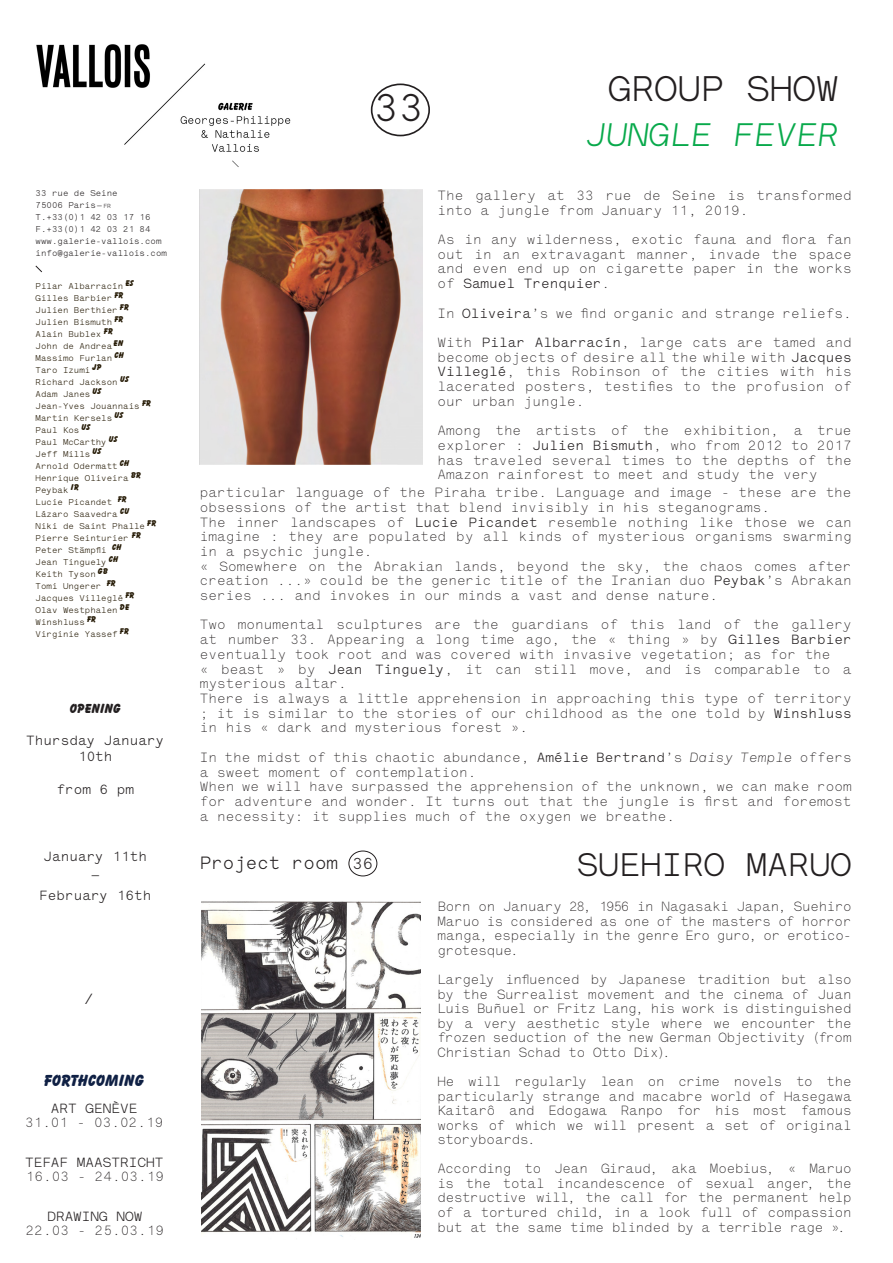
<style>
.page{position:relative;width:893px;height:1263px;background:#fff}
.page>*{position:absolute;margin:0;border:0;box-sizing:border-box;transform-origin:0 0}
.t1{font:700 39px "Lettera";color:#231f20}
.t2{font:700 36px "Lettera";color:#231f20}
.t3{font:700 33px "Lettera";color:#231f20}
.t4{font:italic 700 33px "Lettera";color:#08a94b}
.t5{font:700 18px "Lettera";color:#231f20}
.t6{font:800 16.5px "Balloon BT";letter-spacing:.01em;color:#0f2044}
.t7{font:700 16.05px "Lettera";color:#231f20}
.t8{font:700 15px "Lettera";color:#231f20}
.t9{font:13.5px/14.7px "Lettera";color:#231f20;text-align:justify}
.t10{font:700 13.5px/16.2px "Lettera";color:#231f20;text-align:center}
.t11{font:800 13.5px "Balloon BT";letter-spacing:.01em;color:#231f20}
.t12{font:700 8.55px/12px "Lettera";color:#251a05}
.t13{font:700 8.55px/12px "Lettera";color:#231f20}
.t14{font:700 8.55px "Lettera";color:#231f20}
.s1{font-size:6px}
.s2{font-weight:700}
.s3{font-style:italic}
</style>
<div class="page">
<img style="left:36px;top:44px;width:255px;height:123px">
<svg style="left:35px;top:265px;width:7px;height:8px"></svg>
<div style="left:371px;top:84px;width:59px;height:52px;border:2px solid #231f20;border-radius:50%"></div>
<img style="left:200px;top:189px;width:222px;height:276px">
<img style="left:201px;top:901px;width:219px;height:337px">
<div style="left:348px;top:851px;width:29px;height:25px;border:1px solid #231f20;border-radius:50%"></div>
<p class="t13" style="left:36px;top:187px;width:84px">33 rue de Seine<br>75006 Paris— <span class="s1">fr</span></p>
<p class="t14" style="left:36px;top:212px;width:116px">T.+33(0)1 42 03 17 16</p>
<p class="t14" style="left:36px;top:224px;width:116px">F .+33(0)1 42 03 21 84</p>
<p class="t13" style="left:36px;top:235px;width:133px">www.galerie-vallois.com info@galerie-vallois.com</p>
<p class="t12" style="left:36px;top:280px;width:99px">Pilar Albarracín <sup>ES<br></sup>Gilles Barbier <sup>FR</sup></p>
<p class="t12" style="left:36px;top:304px;width:95px">Julien Berthier <sup>FR<br></sup>Julien Bismuth <sup>FR</sup></p>
<p class="t12" style="left:36px;top:328px;width:79px">Alain Bublex <sup>FR</sup></p>
<p class="t12" style="left:36px;top:340px;width:89px">John de Andrea<sup>EN</sup></p>
<p class="t12" style="left:36px;top:352px;width:90px">Massimo Furlan <sup>CH</sup></p>
<p class="t12" style="left:36px;top:364px;width:67px">Taro Izumi <sup>JP</sup></p>
<p class="t12" style="left:36px;top:376px;width:95px">Richard Jackson <sup>US</sup></p>
<p class="t12" style="left:36px;top:388px;width:117px">Adam Janes <sup>US<br></sup>Jean-Yves Jouannais <sup>FR<br></sup>Martin Kersels <sup>US</sup></p>
<p class="t12" style="left:36px;top:424px;width:84px">Paul Kos <sup>US<br></sup>Paul McCarthy <sup>US</sup></p>
<p class="t12" style="left:36px;top:448px;width:95px">Jeff Mills <sup>US<br></sup>Arnold Odermatt <sup>CH</sup></p>
<p class="t12" style="left:36px;top:472px;width:107px">Henrique Oliveira <sup>BR</sup></p>
<p class="t12" style="left:36px;top:484px;width:45px">Peybak <sup>IR</sup></p>
<p class="t12" style="left:36px;top:496px;width:93px">Lucie Picandet <sup>FR</sup></p>
<p class="t12" style="left:36px;top:508px;width:95px">Lázaro Saavedra <sup>CU</sup></p>
<p class="t12" style="left:36px;top:520px;width:122px">Niki de Saint Phalle <sup>FR</sup></p>
<p class="t12" style="left:36px;top:532px;width:107px">Pierre Seinturier <sup>FR</sup></p>
<p class="t12" style="left:36px;top:544px;width:87px">Peter Stämpfli <sup>CH</sup></p>
<p class="t12" style="left:36px;top:556px;width:84px">Jean Tinguely <sup>CH</sup></p>
<p class="t12" style="left:36px;top:568px;width:74px">Keith Tyson <sup>GB</sup></p>
<p class="t12" style="left:36px;top:580px;width:82px">Tomi Ungerer <sup>FR</sup></p>
<p class="t12" style="left:36px;top:592px;width:100px">Jacques Villeglé <sup>FR<br></sup>Olav Westphalen <sup>DE</sup></p>
<p class="t12" style="left:36px;top:616px;width:62px">Winshluss <sup>FR</sup></p>
<p class="t12" style="left:36px;top:628px;width:95px">Virginie Yassef <sup>FR</sup></p>
<p class="t11" style="left:70px;top:700px;width:53px">OPENING</p>
<p class="t10" style="left:26px;top:733px;width:140px">Thursday January<br>10th</p>
<p class="t10" style="left:56px;top:781px;width:79px">from 6 pm</p>
<p class="t10" style="left:43px;top:848px;width:105px">January 11th</p>
<p class="t10" style="left:91px;top:866px;width:10px">—</p>
<p class="t10" style="left:39px;top:887px;width:114px">February 16th</p>
<p class="t8" style="left:84px;top:991px;width:11px">/</p>
<p class="t6" style="left:44px;top:1070px;width:102px">FORTHCOMING</p>
<p class="t10" style="left:51px;top:1100px;width:88px">ART GENÈVE</p>
<p class="t9" style="left:25px;top:1115px;width:140px">31.01 - 03.02.19</p>
<p class="t10" style="left:25px;top:1154px;width:140px">TEFAF MAASTRICHT</p>
<p class="t9" style="left:26px;top:1169px;width:140px">16.03 - 24.03.19</p>
<p class="t10" style="left:47px;top:1208px;width:97px">DRAWING NOW</p>
<p class="t9" style="left:26px;top:1223px;width:140px">22.03 - 25.03.19</p>
<p class="t1" style="left:374px;top:86px;width:51px">33</p>
<p class="t2" style="left:609px;top:69px;width:232px">GROUP SHOW</p>
<p class="t4" style="left:585px;top:117px;width:255px">JUNGLE FEVER</p>
<p class="t9" style="left:437px;top:188px;width:416px">The gallery at 33 rue de Seine is transformed into a jungle from January 11, 2019.</p>
<p class="t9" style="left:437px;top:232px;width:416px">As in any wilderness, exotic fauna and flora fan out in an extravagant manner, invade the space and even end up on cigarette paper in the works of <span class="s2">Samuel Trenquier</span>.</p>
<p class="t9" style="left:437px;top:306px;width:416px">In <span class="s2">Oliveira</span>’s we find organic and strange reliefs.</p>
<p class="t9" style="left:437px;top:335px;width:416px">With <span class="s2">Pilar Albarracín</span>, large cats are tamed and become objects of desire all the while with <span class="s2">Jacques Villeglé</span>, this Robinson of the cities with his lacerated posters, testifies to the profusion of our urban jungle.</p>
<p class="t9" style="left:437px;top:423px;width:416px">Among the artists of the exhibition, a true explorer : <span class="s2">Julien Bismuth</span>, who from 2012 to 2017 has traveled several times to the depths of the Amazon rainforest to meet and study the very</p>
<p class="t9" style="left:200px;top:485px;width:653px">particular language of the Piraha tribe. Language and image - these are the obsessions of the artist that blend invisibly in his steganograms.</p>
<p class="t9" style="left:200px;top:515px;width:653px">The inner landscapes of <span class="s2">Lucie Picandet</span> resemble nothing like those we can imagine : they are populated by all kinds of mysterious organisms swarming in a psychic jungle.</p>
<p class="t9" style="left:200px;top:559px;width:653px">« Somewhere on the Abrakian lands, beyond the sky, the chaos comes after creation ...» could be the generic title of the Iranian duo <span class="s2">Peybak</span>’s Abrakan series ... and invokes in our minds a vast and dense nature.</p>
<p class="t9" style="left:200px;top:618px;width:653px;text-align:left">Two monumental sculptures are the guardians of this land of the gallery at number 33. Appearing a long time ago, the « thing » by <span class="s2">Gilles Barbier </span>eventually took root and was covered with invasive vegetation; as for the<br>« beast » by <span class="s2">Jean Tinguely</span>, it can still move, and is comparable to a mysterious altar.</p>
<p class="t9" style="left:200px;top:691px;width:653px">There is always a little apprehension in approaching this type of territory ; it is similar to the stories of our childhood as the one told by <span class="s2">Winshluss </span>in his « dark and mysterious forest ».</p>
<p class="t9" style="left:200px;top:750px;width:653px">In the midst of this chaotic abundance, <span class="s2">Amélie Bertrand</span>’s <span class="s3">Daisy Temple</span> offers a sweet moment of contemplation.</p>
<p class="t9" style="left:200px;top:779px;width:653px">When we will have surpassed the apprehension of the unknown, we can make room for adventure and wonder. It turns out that the jungle is first and foremost a necessity: it supplies much of the oxygen we breathe.</p>
<p class="t5" style="left:200px;top:853px;width:140px">Project room</p>
<p class="t7" style="left:353px;top:855px;width:22px">36</p>
<p class="t3" style="left:577px;top:847px;width:276px">SUEHIRO MARUO</p>
<p class="t9" style="left:437px;top:900px;width:416px">Born on January 28, 1956 in Nagasaki Japan, Suehiro Maruo is considered as one of the masters of horror manga, especially in the genre Ero guro, or erotico&shy;grotesque.</p>
<p class="t9" style="left:437px;top:972px;width:416px">Largely influenced by Japanese tradition but also by the Surrealist movement and the cinema of Juan Luis Buñuel or Fritz Lang, his work is distinguished by a very aesthetic style where we encounter the frozen seduction of the new German Objectivity (from Christian Schad to Otto Dix).</p>
<p class="t9" style="left:437px;top:1074px;width:416px">He will regularly lean on crime novels to the particularly strange and macabre world of Hasegawa Kaitarô and Edogawa Ranpo for his most famous works of which we will present a set of original storyboards.</p>
<p class="t9" style="left:437px;top:1161px;width:416px">According to Jean Giraud, aka Moebius, « Maruo is the total incandescence of sexual anger, the destructive will, the call for the permanent help of a tortured child, in a look full of compassion but at the same time blinded by a terrible rage ».</p>
</div>
